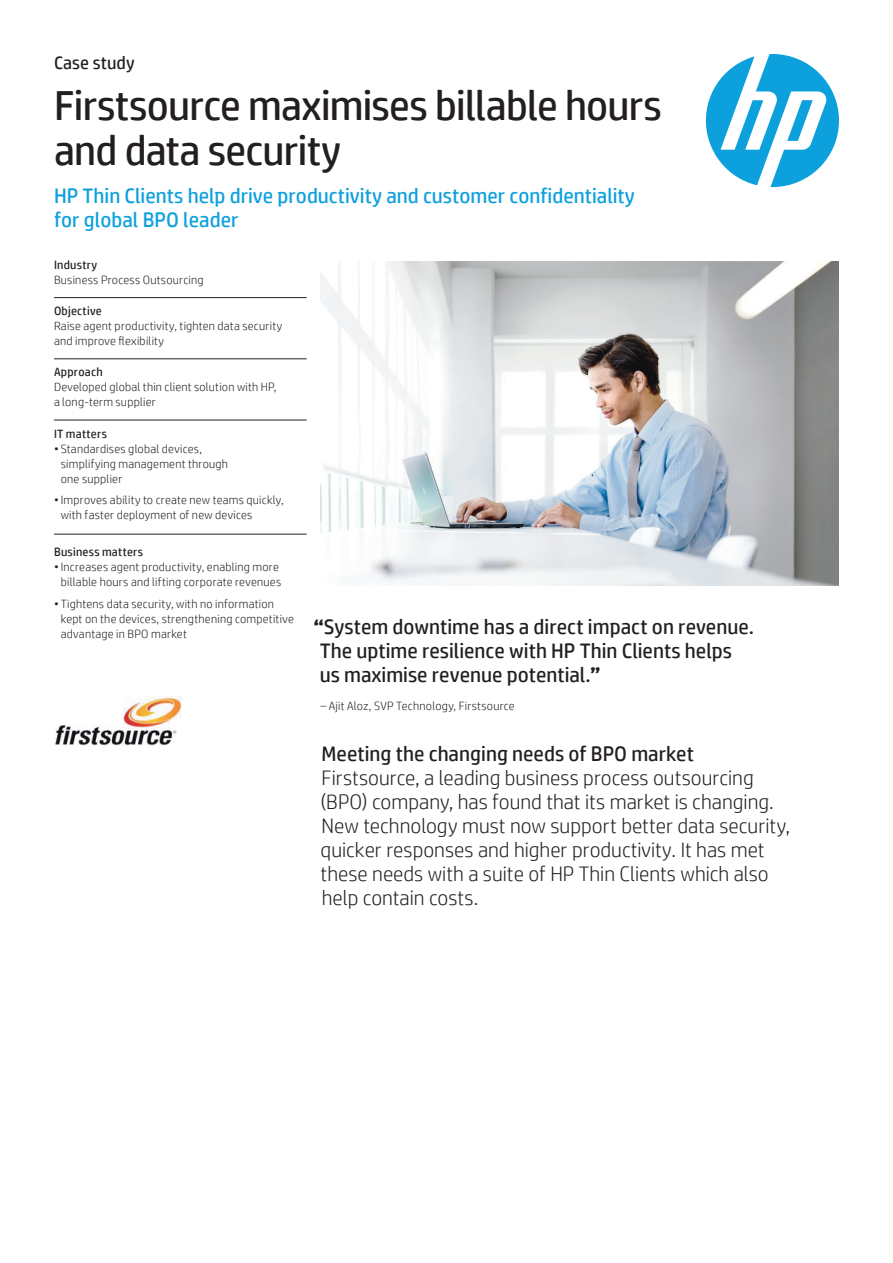
<style>
.page{position:relative;width:893px;height:1263px;background:#fff}
.page>*{position:absolute;margin:0;border:0;box-sizing:border-box;transform-origin:0 0}
.Headline_28_30{font:42px/45px "HP Simplified";letter-spacing:-.015em;color:#231f20}
.Intro_14_16{font:300 21px/24px "HP Simplified";color:#231f20}
.Cover_quote_14_16{font:21px/24px "HP Simplified";color:#231f20}
.Subhead_14_16_bold_b{font:21px/24px "HP Simplified";color:#0ca0dd}
.Docment_type_12_14{font:18px "HP Simplified";letter-spacing:.005em;color:#231f20}
.Sidebar_body_w__rule{font:300 12px/15px "HP Simplified";letter-spacing:.02em;color:#231f20}
.Sidebar_header{font:12px "HP Simplified";letter-spacing:.02em;color:#231f20}
.Cover_quote_attribut{font:300 12px "HP Simplified";letter-spacing:.02em;color:#231f20}
.s1{font-weight:700}
.s2{font-weight:400}
</style>
<div class="page">
<svg style="left:706px;top:54px;width:133px;height:133px"></svg>
<hr style="left:54px;top:297px;width:253px;height:1px;background:#231f20">
<hr style="left:54px;top:359px;width:253px;height:1px;background:#231f20">
<hr style="left:54px;top:420px;width:253px;height:1px;background:#231f20">
<hr style="left:54px;top:534px;width:253px;height:1px;background:#231f20">
<img style="left:320px;top:262px;width:519px;height:323px">
<img style="left:55px;top:696px;width:127px;height:50px">
<p class="Docment_type_12_14" style="left:54px;top:52px;width:82px">Case study</p>
<p class="Headline_28_30" style="left:54px;top:83px;width:609px">Firstsource maximises billable hours and data security</p>
<p class="Subhead_14_16_bold_b" style="left:54px;top:183px;width:582px">HP Thin Clients help drive productivity and customer confidentiality for global BPO leader</p>
<p class="Sidebar_header" style="left:54px;top:258px;width:45px">Industry</p>
<p class="Sidebar_body_w__rule" style="left:54px;top:272px;width:151px">Business Process Outsourcing</p>
<p class="Sidebar_header" style="left:54px;top:304px;width:49px">Objective</p>
<p class="Sidebar_body_w__rule" style="left:54px;top:318px;width:230px">Raise agent productivity, tighten data security and improve flexibility</p>
<p class="Sidebar_header" style="left:54px;top:365px;width:50px">Approach</p>
<p class="Sidebar_body_w__rule" style="left:54px;top:379px;width:224px">Developed global thin client solution with HP, a long-term supplier</p>
<p class="Sidebar_header" style="left:54px;top:426px;width:55px">IT matters</p>
<p class="Sidebar_body_w__rule" style="left:61px;top:441px;width:169px;text-indent:-7px">• Standardises global devices, simplifying management through one supplier</p>
<p class="Sidebar_body_w__rule" style="left:61px;top:492px;width:224px;text-indent:-7px">•Improves ability to create new teams quickly, with faster deployment of new devices</p>
<p class="Sidebar_header" style="left:54px;top:545px;width:91px">Business matters</p>
<p class="Sidebar_body_w__rule" style="left:54px;top:559px;width:229px;text-align:center">•Increases agent productivity, enabling more billable hours and lifting corporate revenues</p>
<p class="Sidebar_body_w__rule" style="left:61px;top:596px;width:235px;text-indent:-7px">• Tightens data security, with no information kept on the devices, strengthening competitive advantage in BPO market</p>
<p class="Cover_quote_14_16" style="left:314px;top:614px;width:442px"><span class="s1">“</span>System downtime has a direct impact on revenue.<br>The uptime resilience with HP Thin Clients helps<br>us maximise revenue potential.<span class="s1">”</span></p>
<p class="Cover_quote_attribut" style="left:320px;top:699px;width:196px">– Ajit Aloz, SVP Technology, Firstsource</p>
<p class="Intro_14_16" style="left:321px;top:741px;width:471px"><span class="s2">Meeting the changing needs of BPO market </span>Firstsource, a leading business process outsourcing (BPO) company, has found that its market is changing.<br>New technology must now support better data security, quicker responses and higher productivity. It has met these needs with a suite of HP Thin Clients which also help contain costs.</p>
</div>
